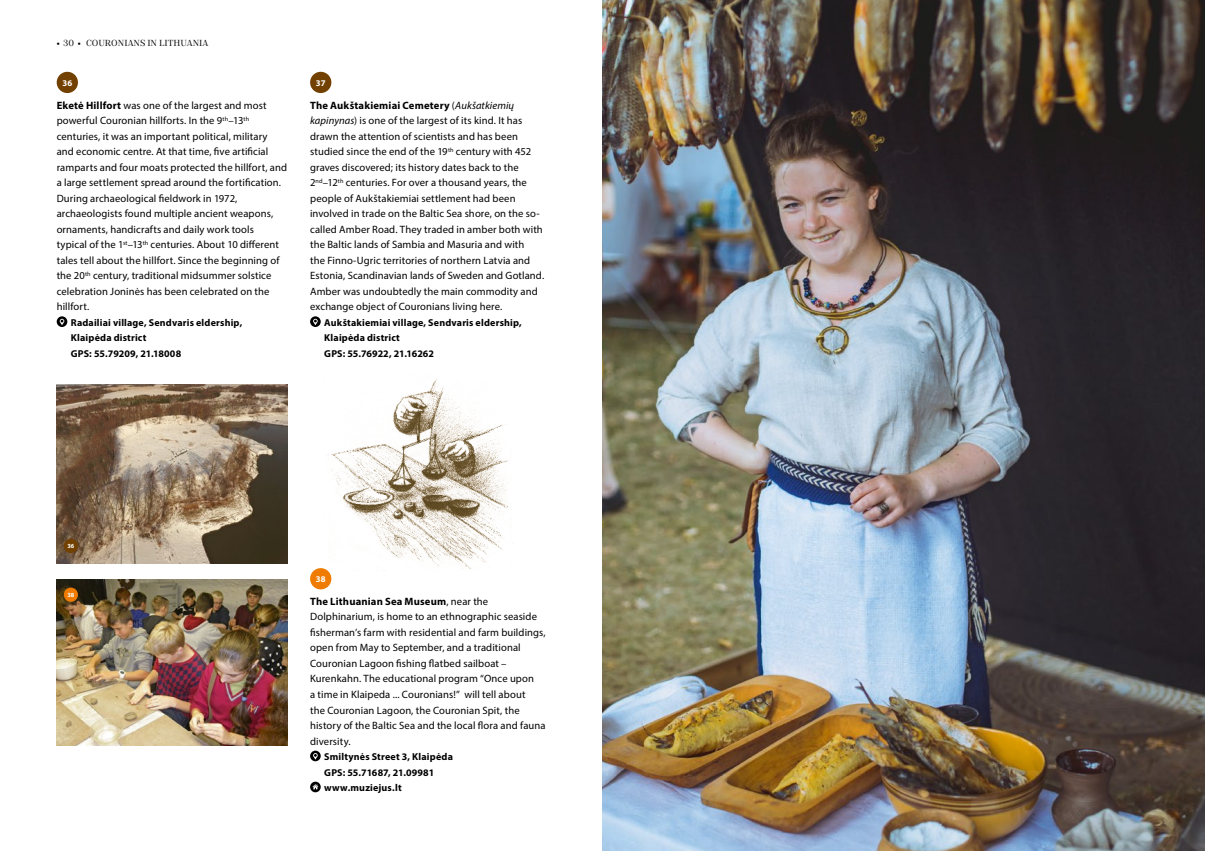
<style>
.page{position:relative;width:1205px;height:851px;background:#fff}
.page>*{position:absolute;margin:0;border:0;box-sizing:border-box;transform-origin:0 0}
.t1{font:10.62px/15.5px "Myriad Pro";letter-spacing:.01em;color:#000}
.t2{font:700 10px/15.5px "Myriad Pro";letter-spacing:.015em;color:#000}
.t3{font:500 8.75px "TT Pubs";color:#000}
.t4{font:700 8.75px "Myriad Pro";color:#fff}
.t5{font:700 6.25px "Myriad Pro";color:#fff}
.s1{font-family:"Myriad Pro";font-weight:700}
.s2{font-weight:700}
.s3{font-style:italic}
</style>
<div class="page">
<img style="left:324px;top:379px;width:187px;height:192px">
<div style="left:310px;top:72px;width:21px;height:21px;background:#724100;border-radius:50%"></div>
<svg style="left:310px;top:316px;width:11px;height:11px"></svg>
<div style="left:310px;top:568px;width:21px;height:21px;background:#ef7c00;border-radius:50%"></div>
<svg style="left:310px;top:750px;width:11px;height:11px"></svg>
<svg style="left:310px;top:781px;width:11px;height:11px"></svg>
<div style="left:57px;top:72px;width:21px;height:21px;background:#724100;border-radius:50%"></div>
<svg style="left:57px;top:316px;width:10px;height:11px"></svg>
<img style="left:57px;top:384px;width:230px;height:179px">
<img style="left:602px;top:0;width:603px;height:850px">
<img style="left:57px;top:579px;width:230px;height:166px">
<div style="left:64px;top:587px;width:14px;height:14px;background:#ef7c00;border-radius:50%"></div>
<div style="left:64px;top:538px;width:14px;height:15px;background:#724100;border-radius:50%"></div>
<p class="t3" style="left:57px;top:37px;width:114px"><span class="s1">•</span> 30 <span class="s1">•</span> COURONIANS IN LITH</p>
<p class="t3" style="left:180px;top:37px;width:25px">UANIA</p>
<p class="t4" style="left:62px;top:77px;width:11px">36</p>
<p class="t1" style="left:57px;top:97px;width:232px"><span class="s2">Eketė Hillfort</span> was one of the largest and most powerful Couronian hillforts. In the 9<sup>th</sup>–13<sup>th </sup>centuries, it was an important political, military and economic centre. At that time, five artificial ramparts and four moats protected the hillfort, and a large settlement spread around the fortification.<br>During archaeological fieldwork in 1972, archaeologists found multiple ancient weapons, ornaments, handicrafts and daily work tools typical of the 1<sup>st</sup>–13<sup>th</sup> centuries. About 10 different tales tell about the hillfort. Since the beginning of the 20<sup>th</sup> century, traditional midsummer solstice celebration Joninės has been celebrated on the hillfort.</p>
<p class="t2" style="left:71px;top:314px;width:173px">Radailiai village, Sendvaris eldership,<br>Klaipėda district<br>GPS: 55.79209, 21.18008</p>
<p class="t4" style="left:316px;top:77px;width:11px">37</p>
<p class="t1" style="left:310px;top:97px;width:236px"><span class="s2">The Aukštakiemiai Cemetery</span> (<span class="s3">Aukšatkiemių kapinynas</span>) is one of the largest of its kind. It has drawn the attention of scientists and has been studied since the end of the 19<sup>th</sup> century with 452 graves discovered; its history dates back to the 2<sup>nd</sup>–12<sup>th</sup> centuries. For over a thousand years, the people of Aukštakiemiai settlement had been involved in trade on the Baltic Sea shore, on the so&shy;called Amber Road. They traded in amber both with the Baltic lands of Sambia and Masuria and with<br>the Finno-Ugric territories of northern Latvia and Estonia, Scandinavian lands of Sweden and Gotland.<br>Amber was undoubtedly the main commodity and exchange object of Couronians living here.</p>
<p class="t2" style="left:324px;top:314px;width:199px">Aukštakiemiai village, Sendvaris eldership,<br>Klaipėda district<br>GPS: 55.76922, 21.16262</p>
<p class="t5" style="left:67px;top:542px;width:8px">36</p>
<p class="t5" style="left:67px;top:590px;width:8px">38</p>
<p class="t4" style="left:316px;top:573px;width:11px">38</p>
<p class="t1" style="left:310px;top:593px;width:237px"><span class="s2">The Lithuanian Sea Museum</span>, near the Dolphinarium, is home to an ethnographic seaside fisherman’s farm with residential and farm buildings, open from May to September, and a traditional Couronian Lagoon fishing flatbed sailboat – Kurenkahn. The educational program “Once upon<br>a time in Klaipeda ... Couronians!” will tell about<br>the Couronian Lagoon, the Couronian Spit, the history of the Baltic Sea and the local flora and fauna diversity.</p>
<p class="t2" style="left:324px;top:748px;width:130px">Smiltynės Street 3, Klaipėda<br>GPS: 55.71687, 21.09981 www.muziejus.lt</p>
</div>
